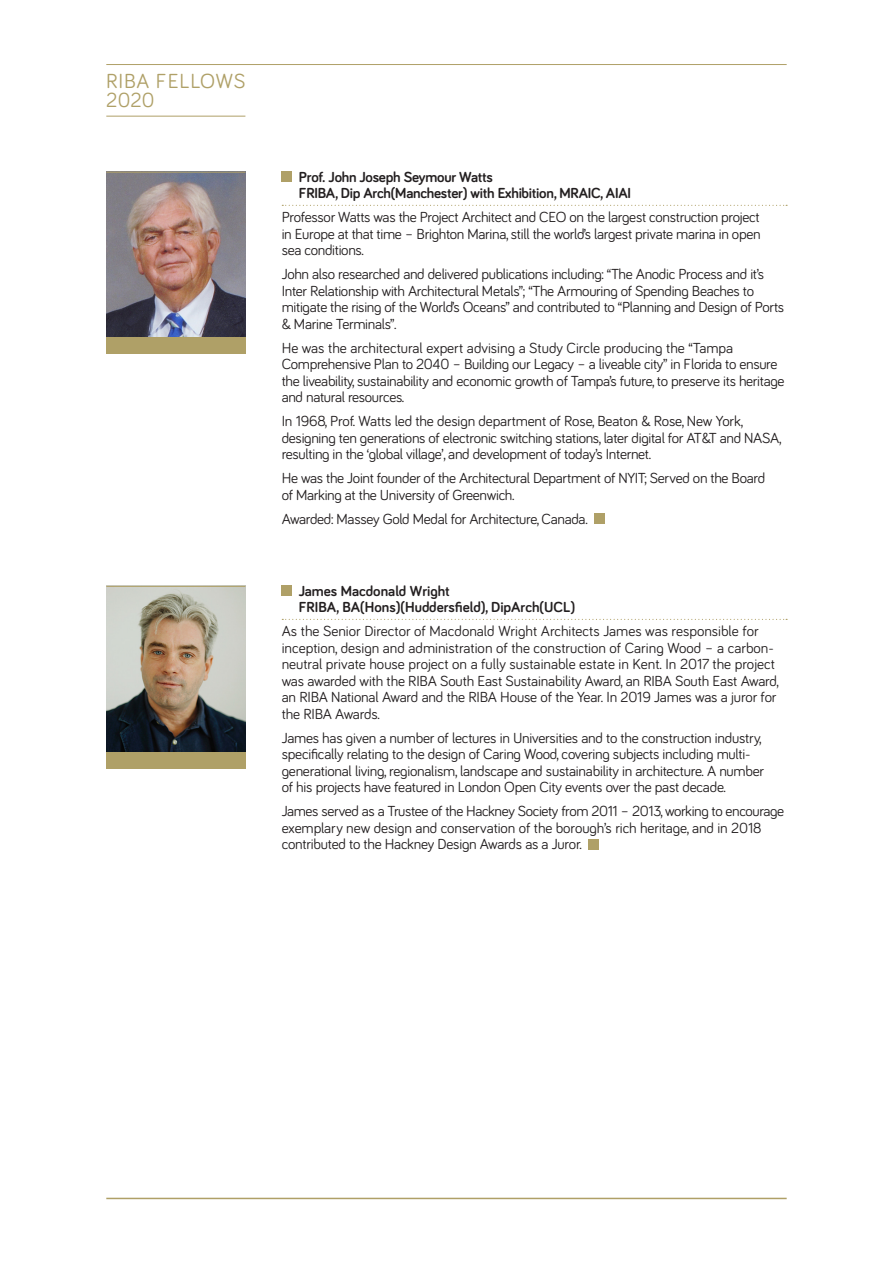
<style>
.page{position:relative;width:893px;height:1263px;background:#fff}
.page>*{position:absolute;margin:0;border:0;box-sizing:border-box;transform-origin:0 0}
.t1{font:21px/19.5px "Bariol";letter-spacing:.035em;color:#afa067}
.t2{font:15px/16.5px "Bariol";letter-spacing:-.02em;color:#231f20}
.t3{font:15px/16.5px "Bariol";color:#231f20}
.rules{font:700 15px/16.5px "Bariol";letter-spacing:-.015em;color:#231f20}
</style>
<div class="page">
<img style="left:106px;top:173px;width:139px;height:165px">
<img style="left:106px;top:587px;width:139px;height:165px">
<svg style="left:282px;top:205px;width:505px;height:1px"></svg>
<svg style="left:282px;top:619px;width:505px;height:1px"></svg>
<div style="left:282px;top:172px;width:10px;height:10px;background:#afa067"></div>
<div style="left:594px;top:514px;width:10px;height:10px;background:#afa067"></div>
<div style="left:282px;top:586px;width:10px;height:10px;background:#afa067"></div>
<div style="left:588px;top:839px;width:10px;height:10px;background:#afa067"></div>
<hr style="left:106px;top:64px;width:681px;height:1px;background:#afa067">
<hr style="left:106px;top:1198px;width:681px;height:1px;background:#afa067">
<hr style="left:106px;top:116px;width:139px;height:1px;background:#afa067">
<div style="left:106px;top:338px;width:139px;height:16px;background:#afa067"></div>
<div style="left:106px;top:752px;width:139px;height:16px;background:#afa067"></div>
<hr style="left:106px;top:172px;width:139px;height:1px;background:#afa067">
<hr style="left:106px;top:586px;width:139px;height:1px;background:#afa067">
<p class="t1" style="left:106px;top:70px;width:141px">RIBA FELLOWS<br>2020</p>
<p class="rules" style="left:299px;top:168px;width:334px">Prof. John Joseph Seymour Watts<br>FRIBA, Dip Arch(Manchester) with Exhibition, MRAIC, AIAI</p>
<p class="t2" style="left:282px;top:208px;width:480px;text-align:justify">Professor Watts was the Project Architect and CEO on the largest construction project in Europe at that time – Brighton Marina, still the world’s largest private marina in open sea conditions.</p>
<p class="t2" style="left:282px;top:265px;width:504px">John also researched and delivered publications including: “The Anodic Process and it’s Inter Relationship with Architectural Metals”; “The Armouring of Spending Beaches to mitigate the rising of the World’s Oceans” and contributed to “Planning and Design of Ports &amp; Marine Terminals”.</p>
<p class="t2" style="left:282px;top:339px;width:504px">He was the architectural expert advising a Study Circle producing the “Tampa Comprehensive Plan to 2040 – Building our Legacy – a liveable city” in Florida to ensure the liveability, sustainability and economic growth of Tampa’s future, to preserve its heritage and natural resources.</p>
<p class="t2" style="left:282px;top:412px;width:501px">In 1968, Prof. Watts led the design department of Rose, Beaton &amp; Rose, New York, designing ten generations of electronic switching stations, later digital for AT&amp;T and NASA, resulting in the ‘global village’, and development of today’s Internet.</p>
<p class="t2" style="left:282px;top:469px;width:485px">He was the Joint founder of the Architectural Department of NYIT; Served on the Board of Marking at the University of Greenwich.</p>
<p class="t2" style="left:282px;top:510px;width:307px">Awarded: Massey Gold Medal for Architecture, Canada.</p>
<p class="rules" style="left:299px;top:582px;width:278px">James Macdonald Wright<br>FRIBA, BA(Hons)(Huddersfield), DipArch(UCL)</p>
<p class="t3" style="left:282px;top:622px;width:499px">As the Senior Director of Macdonald Wright Architects James was responsible for inception, design and administration of the construction of Caring Wood – a carbon&shy;neutral private house project on a fully sustainable estate in Kent. In 2017 the project was awarded with the RIBA South East Sustainability Award, an RIBA South East Award, an RIBA National Award and the RIBA House of the Year. In 2019 James was a juror for the RIBA Awards.</p>
<p class="t2" style="left:282px;top:729px;width:484px">James has given a number of lectures in Universities and to the construction industry, specifically relating to the design of Caring Wood, covering subjects including multi&shy;generational living, regionalism, landscape and sustainability in architecture. A number of his projects have featured in London Open City events over the past decade.</p>
<p class="t2" style="left:282px;top:802px;width:504px">James served as a Trustee of the Hackney Society from 2011 – 2013, working to encourage exemplary new design and conservation of the borough’s rich heritage, and in 2018 contributed to the Hackney Design Awards as a Juror.</p>
</div>
